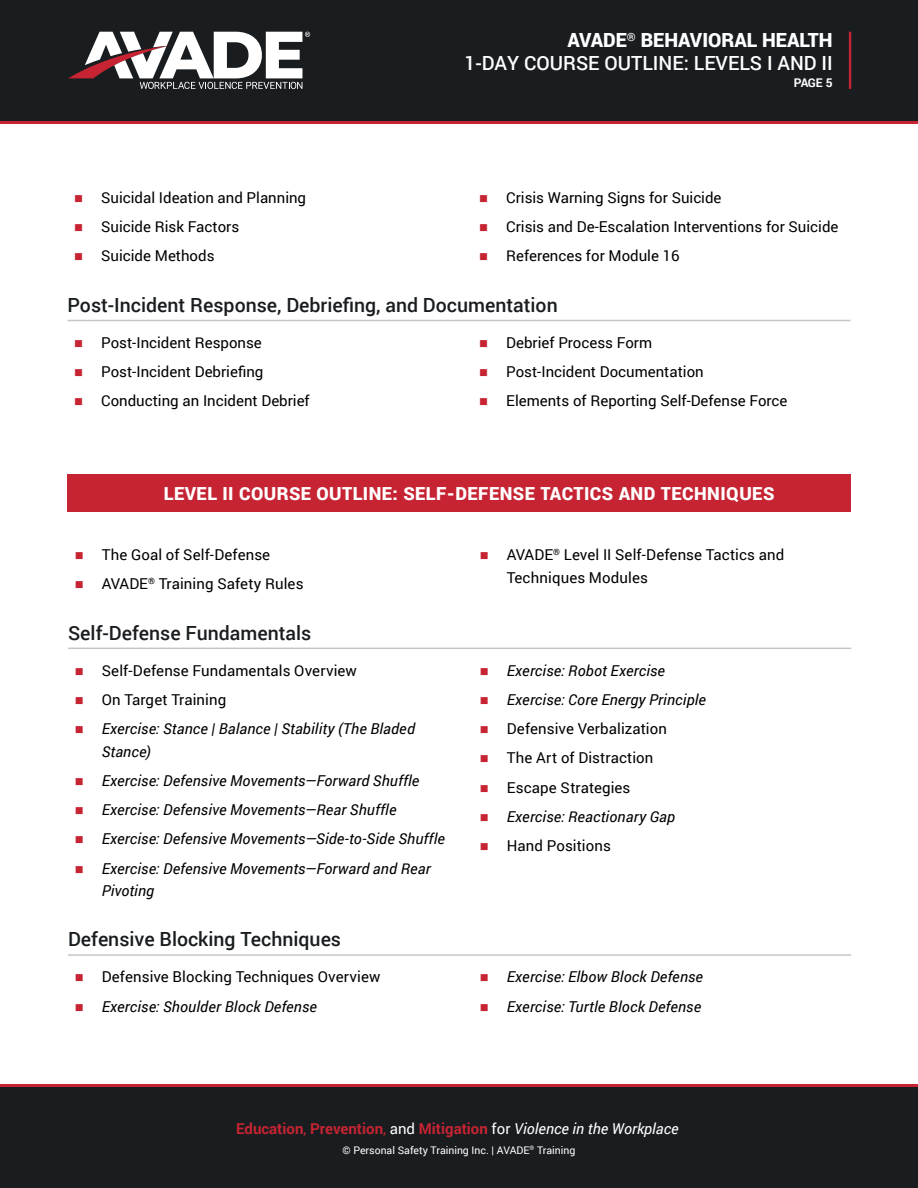
<style>
.page{position:relative;width:918px;height:1188px;background:#fff}
.page>*{position:absolute;margin:0;border:0;box-sizing:border-box;transform-origin:0 0}
.t1{font:500 19.5px "Roboto";color:#191d1f}
.t2{font:500 19.5px/22.5px "Roboto";color:#fff;text-align:right}
.t3{font:900 18px "Roboto";letter-spacing:.025em;color:#fff}
.t4{font:15px/22.5px "Roboto";color:#000}
.t5{font:italic 15px/22.5px "Roboto";letter-spacing:.01em;color:#000}
.t6{font:700 15px "Roboto";color:#c62433}
.t7{font:700 12px "Roboto";color:#fff}
.t8{font:10.5px "Roboto";color:#fff}
.s1{font-weight:900}
.s2{color:#c62433}
.s3{font-weight:400}
.s4{font-weight:400;color:#fff}
.s5{font-weight:400;font-style:italic;color:#fff}
</style>
<div class="page">
<div style="left:0;top:10px;width:918px;height:114px;background:#c62433"></div>
<div style="left:0;top:0;width:918px;height:121px;background:#191d1f"></div>
<svg style="left:68px;top:32px;width:242px;height:57px"></svg>
<hr style="left:849px;top:32px;width:2px;height:57px;background:#c62433">
<div style="left:0;top:1084px;width:918px;height:62px;background:#c62433"></div>
<div style="left:0;top:1087px;width:918px;height:101px;background:#191d1f"></div>
<hr style="left:68px;top:320px;width:782px;height:1px;background:#c6c6c7">
<div style="left:67px;top:474px;width:784px;height:37px;background:#c62433"></div>
<hr style="left:68px;top:648px;width:783px;height:1px;background:#c6c6c7">
<hr style="left:68px;top:954px;width:783px;height:2px;background:#c6c6c7">
<h1 class="t2" style="left:465px;top:28px;width:370px"><span class="s1">AVADE</span><sup>®</sup> <span class="s1">BEHAVIORAL HEALTH<br></span>1-DAY COURSE OUTLINE: LEVELS I AND II</h1>
<p class="t7" style="left:794px;top:75px;width:40px">PAGE 5</p>
<p class="t4" style="left:479px;top:186px;width:244px"><span class="s2">■</span> Crisis Warning Signs for Suicide</p>
<p class="t4" style="left:479px;top:215px;width:361px"><span class="s2">■</span> Crisis and De-Escalation Interventions for Suicide</p>
<p class="t4" style="left:479px;top:244px;width:202px"><span class="s2">■</span> References for Module 16</p>
<h1 class="t1" style="left:68px;top:291px;width:492px">Post-Incident Response, Debriefing, and Documentation</h1>
<p class="t4" style="left:74px;top:331px;width:189px"><span class="s2">■</span> Post-Incident Response</p>
<p class="t4" style="left:74px;top:360px;width:191px"><span class="s2">■</span> Post-Incident Debriefing</p>
<p class="t4" style="left:74px;top:389px;width:237px"><span class="s2">■</span> Conducting an Incident Debrief</p>
<p class="t4" style="left:74px;top:186px;width:233px"><span class="s2">■</span> Suicidal Ideation and Planning</p>
<p class="t4" style="left:74px;top:215px;width:166px"><span class="s2">■</span> Suicide Risk Factors</p>
<p class="t4" style="left:74px;top:244px;width:142px"><span class="s2">■</span> Suicide Methods</p>
<p class="t4" style="left:479px;top:331px;width:174px"><span class="s2">■</span> Debrief Process Form</p>
<p class="t4" style="left:479px;top:360px;width:226px"><span class="s2">■</span> Post-Incident Documentation</p>
<p class="t4" style="left:479px;top:389px;width:310px"><span class="s2">■</span> Elements of Reporting Self-Defense Force</p>
<p class="t3" style="left:164px;top:481px;width:612px">LEVEL II COURSE OUTLINE: SELF-DEFENSE TACTICS AND TECHNIQUES</p>
<p class="t4" style="left:75px;top:543px;width:197px"><span class="s2">■</span> The Goal of Self-Defense</p>
<p class="t4" style="left:75px;top:572px;width:230px"><span class="s2">■</span> AVADE<sup>®</sup> Training Safety Rules</p>
<h1 class="t1" style="left:68px;top:619px;width:245px">Self-Defense Fundamentals</h1>
<p class="t4" style="left:75px;top:658px;width:284px"><span class="s2">■</span> Self-Defense Fundamentals Overview</p>
<p class="t4" style="left:75px;top:688px;width:153px"><span class="s2">■</span> On Target Training</p>
<p class="t5" style="left:102px;top:717px;width:315px;text-indent:-27px"><span class="s2">■</span> Exercise: Stance | Balance | Stability (The Bladed<br>Stance)</p>
<p class="t5" style="left:75px;top:769px;width:346px"><span class="s2">■</span> Exercise: Defensive Movements—Forward Shuffle</p>
<p class="t5" style="left:75px;top:798px;width:323px"><span class="s2">■</span> Exercise: Defensive Movements—Rear Shuffle</p>
<p class="t5" style="left:75px;top:827px;width:372px"><span class="s2">■</span> Exercise: Defensive Movements—Side-to-Side Shuffle</p>
<p class="t5" style="left:102px;top:856px;width:330px;text-indent:-27px"><span class="s2">■</span> Exercise: Defensive Movements—Forward and Rear<br>Pivoting</p>
<h1 class="t1" style="left:68px;top:926px;width:275px">Defensive Blocking Techniques</h1>
<p class="t4" style="left:75px;top:965px;width:307px"><span class="s2">■</span> Defensive Blocking Techniques Overview</p>
<p class="t5" style="left:75px;top:994px;width:244px"><span class="s2">■</span> Exercise: Shoulder Block Defense</p>
<p class="t4" style="left:507px;top:543px;width:279px;text-indent:-27px"><span class="s2">■</span> AVADE<sup>®</sup> Level II Self-Defense Tactics and<br>Techniques Modules</p>
<p class="t5" style="left:480px;top:658px;width:187px"><span class="s2">■</span> Exercise: Robot Exercise</p>
<p class="t5" style="left:480px;top:688px;width:228px"><span class="s2">■</span> Exercise: Core Energy Principle</p>
<p class="t4" style="left:480px;top:717px;width:189px"><span class="s2">■</span> Defensive Verbalization</p>
<p class="t4" style="left:480px;top:746px;width:175px"><span class="s2">■</span> The Art of Distraction</p>
<p class="t4" style="left:480px;top:775px;width:152px"><span class="s2">■</span> Escape Strategies</p>
<p class="t5" style="left:480px;top:805px;width:197px"><span class="s2">■</span> Exercise: Reactionary Gap</p>
<p class="t4" style="left:480px;top:834px;width:133px"><span class="s2">■</span> Hand Positions</p>
<p class="t5" style="left:480px;top:965px;width:225px"><span class="s2">■</span> Exercise: Elbow Block Defense</p>
<p class="t5" style="left:480px;top:994px;width:223px"><span class="s2">■</span> Exercise: Turtle Block Defense</p>
<p class="t6" style="left:236px;top:1118px;width:444px">Education<span class="s3">,</span> Prevention<span class="s3">,</span> <span class="s4">and</span> Mitigation <span class="s4">for</span> <span class="s5">Violence in the Workplace</span></p>
<p class="t8" style="left:343px;top:1143px;width:234px">© Personal Safety Training Inc. | AVADE<sup>®</sup> Training</p>
</div>
